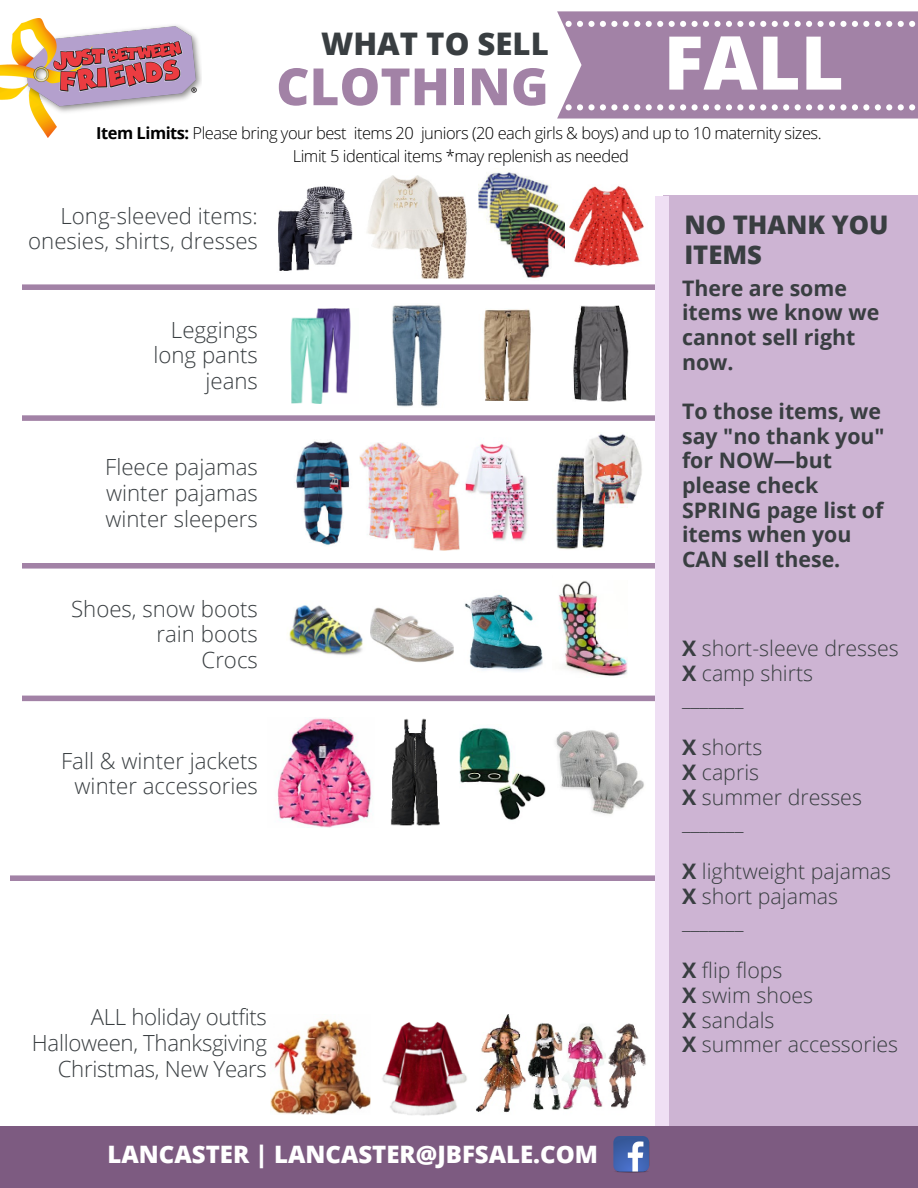
<style>
.page{position:relative;width:918px;height:1188px;background:#fff}
.page>*{position:absolute;margin:0;border:0;box-sizing:border-box;transform-origin:0 0}
.t1{font:800 74.25px "Open Sans";color:#fff}
.t2{font:800 51.3px "Open Sans";color:#a282a6}
.t3{font:800 31.2px "Open Sans";color:#393e41}
.t4{font:800 25.65px/29.4px "Open Sans";color:#393e41}
.t5{font:800 24px "Open Sans";color:#fff}
.t6{font:300 22.2px/25.7px "Open Sans";color:#393e41;text-align:right}
.t7{font:300 21.3px/24.8px "Open Sans";color:#393e41}
.t8{font:700 21.3px/24.8px "Open Sans";color:#393e41}
.t9{font:300 16.5px "Open Sans";letter-spacing:-.03em;color:#000}
.s1{font-weight:700}
</style>
<div class="page">
<img style="left:0;top:19px;width:202px;height:118px">
<svg style="left:557px;top:11px;width:361px;height:107px;background:#a98cad"></svg>
<svg style="left:23px;top:284px;width:632px;height:6px;background:#a88bac"></svg>
<svg style="left:23px;top:400px;width:632px;height:21px"></svg>
<svg style="left:23px;top:547px;width:632px;height:22px"></svg>
<svg style="left:23px;top:695px;width:632px;height:7px;background:#b59bb8"></svg>
<svg style="left:11px;top:875px;width:644px;height:6px;background:#a88bac"></svg>
<div style="left:663px;top:196px;width:255px;height:992px;background:#cdb4d3"></div>
<div style="left:655px;top:196px;width:14px;height:992px;background:#efdff4"></div>
<img style="left:278px;top:186px;width:75px;height:85px">
<img style="left:367px;top:175px;width:100px;height:104px">
<img style="left:479px;top:172px;width:86px;height:106px">
<img style="left:569px;top:185px;width:75px;height:81px">
<img style="left:282px;top:308px;width:77px;height:96px">
<img style="left:483px;top:309px;width:48px;height:91px">
<img style="left:381px;top:305px;width:71px;height:102px">
<img style="left:552px;top:305px;width:96px;height:96px">
<img style="left:465px;top:443px;width:63px;height:98px">
<img style="left:295px;top:441px;width:55px;height:105px">
<img style="left:552px;top:434px;width:95px;height:116px">
<img style="left:287px;top:605px;width:76px;height:50px">
<img style="left:370px;top:607px;width:83px;height:56px">
<img style="left:465px;top:594px;width:78px;height:78px">
<img style="left:559px;top:581px;width:69px;height:95px">
<img style="left:277px;top:718px;width:95px;height:109px">
<img style="left:390px;top:718px;width:50px;height:108px">
<img style="left:459px;top:727px;width:87px;height:93px">
<img style="left:555px;top:730px;width:89px;height:85px">
<img style="left:270px;top:1019px;width:101px;height:95px">
<img style="left:382px;top:1021px;width:85px;height:95px">
<img style="left:476px;top:1014px;width:170px;height:99px">
<div style="left:0;top:1126px;width:918px;height:62px;background:#7d5b81"></div>
<img style="left:613px;top:1136px;width:36px;height:36px">
<img style="left:359px;top:442px;width:100px;height:108px">
<h6 class="t3" style="left:321px;top:22px;width:229px">WHAT TO SELL</h6>
<p class="t2" style="left:276px;top:50px;width:274px">CLOTHING</p>
<p class="t1" style="left:664px;top:10px;width:182px">FALL</p>
<p class="t9" style="left:96px;top:122px;width:727px"><span class="s1">Item Limits:</span> Please bring your best items 20 juniors (20 each girls &amp; boys) and up to 10 maternity sizes.</p>
<h6 class="t9" style="left:293px;top:144px;width:338px">Limit 5 identical items *may replenish as needed</h6>
<p class="t6" style="left:28px;top:202px;width:231px">Long-sleeved items: onesies, shirts, dresses</p>
<p class="t6" style="left:153px;top:316px;width:106px">Leggings long pants jeans</p>
<h6 class="t6" style="left:105px;top:454px;width:154px;text-align:justify">Fleece pajamas winter pajamas winter sleepers</h6>
<p class="t6" style="left:71px;top:595px;width:188px">Shoes, snow boots rain boots<br>Crocs</p>
<p class="t6" style="left:61px;top:747px;width:198px">Fall &amp; winter jackets winter accessories</p>
<p class="t6" style="left:32px;top:1004px;width:237px">ALL holiday outfits<br>Halloween, Thanksgiving<br>Christmas, New Years</p>
<p class="t5" style="left:108px;top:1138px;width:492px">LANCASTER | LANCASTER@JBFSALE.COM</p>
<p class="t4" style="left:684px;top:209px;width:206px">NO THANK YOU<br>ITEMS</p>
<h4 class="t8" style="left:682px;top:275px;width:199px">There are some items we know we cannot sell right now.</h4>
<h5 class="t8" style="left:682px;top:398px;width:204px">To those items, we say "no thank you" for NOW—but please check<br>SPRING page list of items when you<br>CAN sell these.</h5>
<p class="t7" style="left:682px;top:636px;width:218px"><span class="s1">X</span> short-sleeve dresses<br><span class="s1">X</span> camp shirts<br>_______</p>
<p class="t7" style="left:682px;top:735px;width:181px"><span class="s1">X</span> shorts<br><span class="s1">X</span> capris<br><span class="s1">X</span> summer dresses _______</p>
<p class="t7" style="left:682px;top:858px;width:211px"><span class="s1">X</span> lightweight pajamas<br><span class="s1">X</span> short pajamas _______</p>
<p class="t7" style="left:682px;top:957px;width:218px"><span class="s1">X</span> flip flops<br><span class="s1">X</span> swim shoes<br><span class="s1">X</span> sandals<br><span class="s1">X</span> summer accessories</p>
</div>
